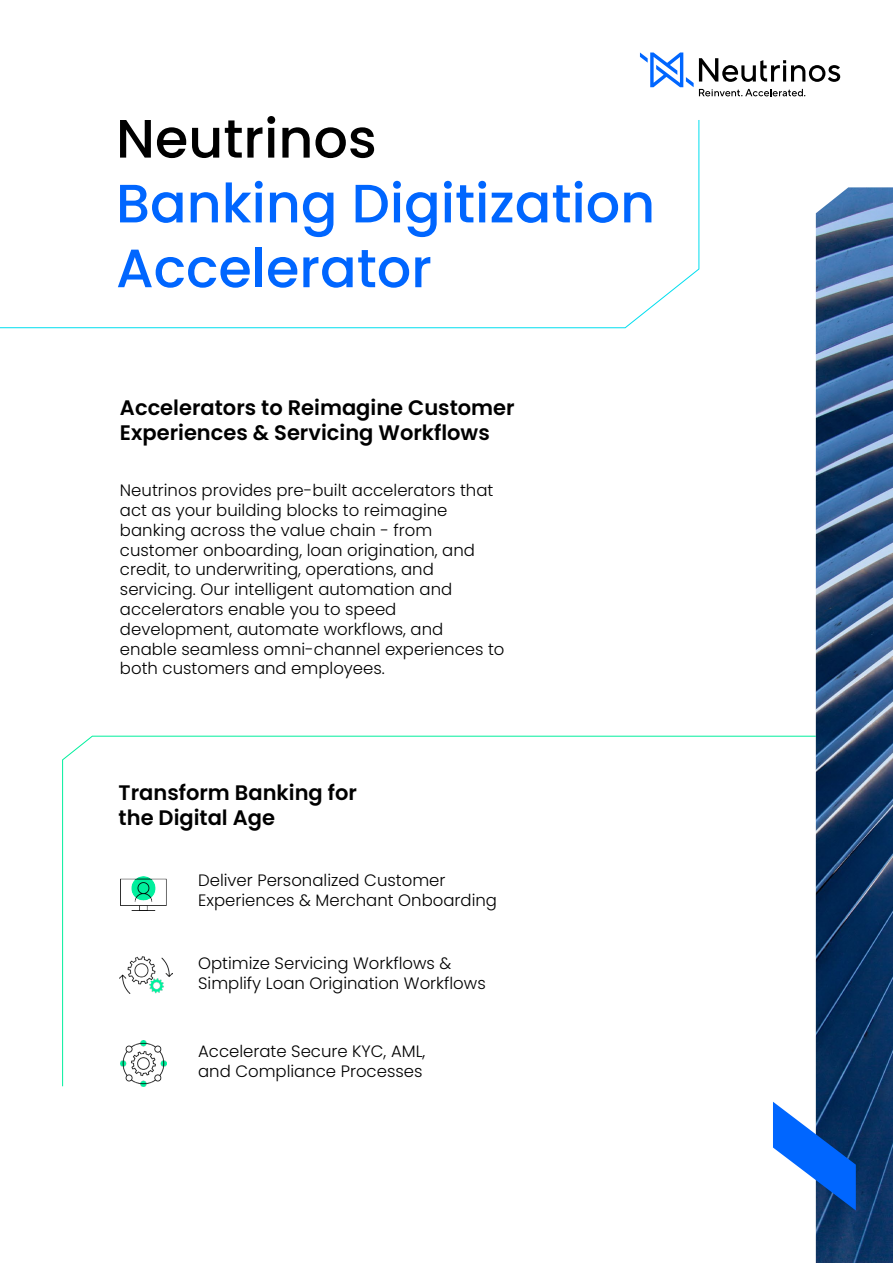
<style>
.page{position:relative;width:893px;height:1263px;background:#fff}
.page>*{position:absolute;margin:0;border:0;box-sizing:border-box;transform-origin:0 0}
.t1{font:500 54px/64.8px "Poppins";color:#06f}
.t2{font:500 54px "Poppins";color:#000}
.t3{font:600 21px/25.2px "Poppins";color:#000}
.t4{font:300 16.5px/19.8px "Poppins";color:#000}
</style>
<div class="page">
<img style="left:816px;top:187px;width:77px;height:1076px">
<svg style="left:0;top:120px;width:700px;height:208px"></svg>
<svg style="left:640px;top:52px;width:200px;height:44px"></svg>
<svg style="left:773px;top:1102px;width:83px;height:108px"></svg>
<svg style="left:62px;top:735px;width:755px;height:352px"></svg>
<img style="left:121px;top:876px;width:45px;height:34px">
<img style="left:119px;top:956px;width:53px;height:37px">
<img style="left:121px;top:1041px;width:45px;height:45px">
<h1 class="t2" style="left:116px;top:107px;width:262px">Neutrinos</h1>
<h1 class="t1" style="left:116px;top:171px;width:541px">Banking Digitization<br>Accelerator</h1>
<p class="t3" style="left:120px;top:395px;width:396px">Accelerators to Reimagine Customer<br>Experiences &amp; Servicing Workflows</p>
<p class="t4" style="left:120px;top:481px;width:386px">Neutrinos provides pre-built accelerators that act as your building blocks to reimagine banking across the value chain - from customer onboarding, loan origination, and credit, to underwriting, operations, and servicing. Our intelligent automation and accelerators enable you to speed development, automate workflows, and<br>enable seamless omni-channel experiences to both customers and employees.</p>
<p class="t3" style="left:119px;top:780px;width:240px">Transform Banking for the Digital Age</p>
<p class="t4" style="left:198px;top:870px;width:300px">Deliver Personalized Customer<br>Experiences &amp; Merchant Onboarding</p>
<p class="t4" style="left:198px;top:953px;width:289px">Optimize Servicing Workflows &amp;<br>Simplify Loan Origination Workflows</p>
<p class="t4" style="left:198px;top:1041px;width:229px">Accelerate Secure KYC, AML, and Compliance Processes</p>
</div>
